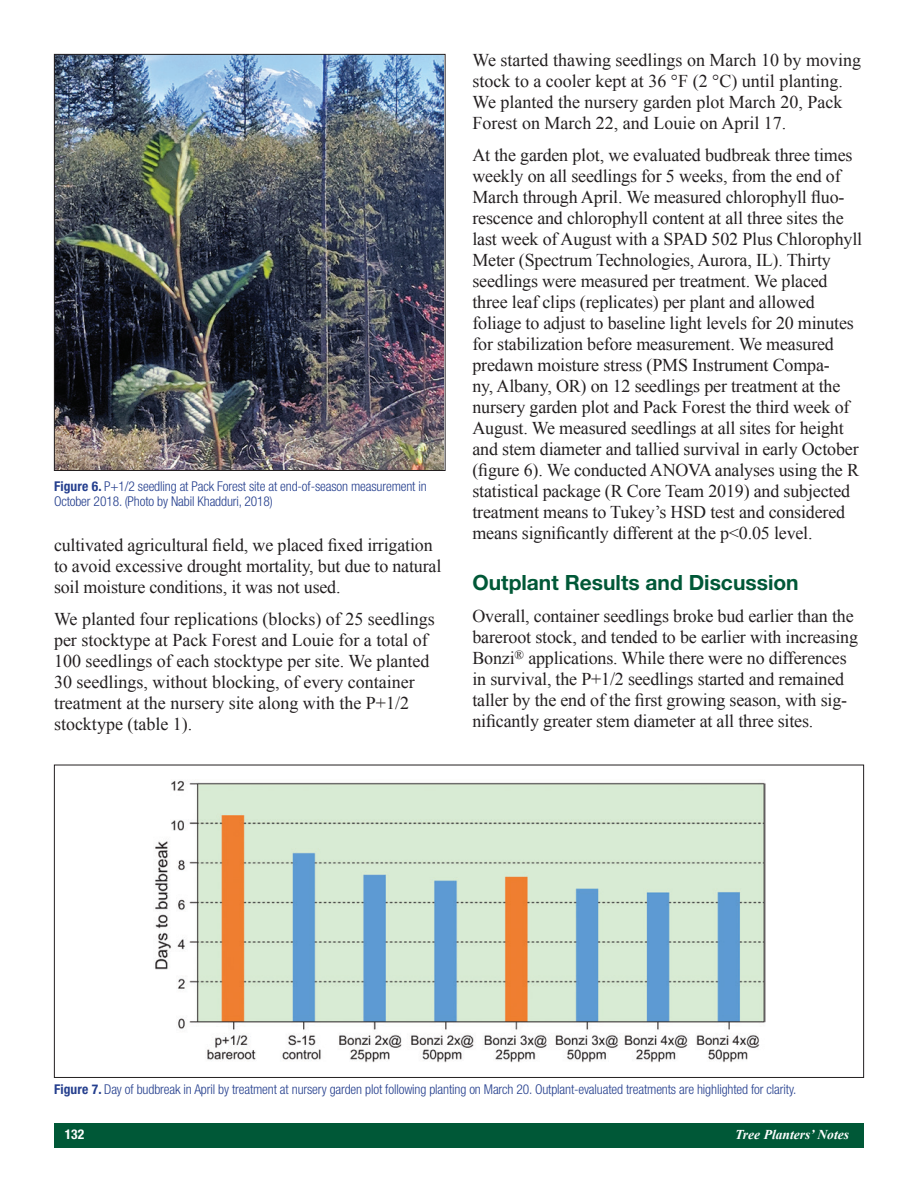
<style>
.page{position:relative;width:918px;height:1188px;background:#fff}
.page>*{position:absolute;margin:0;border:0;box-sizing:border-box;transform-origin:0 0}
.Body_Head_1{font:700 21px "Helvetica Neue LT Std";color:#005837}
.t1{font:18px/21px "Times New Roman";letter-spacing:-.01em;color:#231f20}
.Captions{font:300 condensed 13.5px/15px "Helvetica Neue LT Std";letter-spacing:-.01em;color:#253f8e}
.t2{font:italic 700 13.5px "Times New Roman";color:#fff}
.t3{font:700 condensed 13.5px "Helvetica Neue LT Std";color:#fff}
.s1{font-weight:700}
</style>
<div class="page">
<div style="left:54px;top:1123px;width:810px;height:25px;background:#005837"></div>
<img style="left:56px;top:56px;width:388px;height:413px">
<img style="left:155px;top:780px;width:610px;height:283px">
<p class="Captions" style="left:54px;top:479px;width:374px"><span class="s1">Figure 6.</span> P+1/2 seedling at Pack Forest site at end-of-season measurement in<br>October 2018. (Photo by Nabil Khadduri, 2018)</p>
<p class="t1" style="left:54px;top:534px;width:389px">cultivated agricultural field, we placed fixed irrigation to avoid excessive drought mortality, but due to natural soil moisture conditions, it was not used.</p>
<p class="t1" style="left:54px;top:608px;width:382px">We planted four replications (blocks) of 25 seedlings per stocktype at Pack Forest and Louie for a total of 100 seedlings of each stocktype per site. We planted 30 seedlings, without blocking, of every container treatment at the nursery site along with the P+1/2 stocktype (table 1).</p>
<p class="t1" style="left:472px;top:50px;width:390px">We started thawing seedlings on March 10 by moving stock to a cooler kept at 36 °F (2 °C) until planting.<br>We planted the nursery garden plot March 20, Pack Forest on March 22, and Louie on April 17.</p>
<p class="t1" style="left:472px;top:144px;width:391px">At the garden plot, we evaluated budbreak three times weekly on all seedlings for 5 weeks, from the end of March through April. We measured chlorophyll fluo&shy;rescence and chlorophyll content at all three sites the last week of August with a SPAD 502 Plus Chlorophyll Meter (Spectrum Technologies, Aurora, IL). Thirty seedlings were measured per treatment. We placed three leaf clips (replicates) per plant and allowed foliage to adjust to baseline light levels for 20 minutes for stabilization before measurement. We measured predawn moisture stress (PMS Instrument Compa-<br>ny, Albany, OR) on 12 seedlings per treatment at the nursery garden plot and Pack Forest the third week of August. We measured seedlings at all sites for height and stem diameter and tallied survival in early October (figure 6). We conducted ANOVA analyses using the R statistical package (R Core Team 2019) and subjected treatment means to Tukey’s HSD test and considered means significantly different at the p&lt;0.05 level.</p>
<p class="Body_Head_1" style="left:472px;top:570px;width:328px">Outplant Results and Discussion</p>
<p class="t1" style="left:472px;top:605px;width:387px">Overall, container seedlings broke bud earlier than the bareroot stock, and tended to be earlier with increasing Bonzi<sup>®</sup> applications. While there were no differences in survival, the P+1/2 seedlings started and remained taller by the end of the first growing season, with sig&shy;nificantly greater stem diameter at all three sites.</p>
<p class="Captions" style="left:54px;top:1082px;width:744px"><span class="s1">Figure 7.</span> Day of budbreak in April by treatment at nursery garden plot following planting on March 20. Outplant-evaluated treatments are highlighted for clarity.</p>
<p class="t3" style="left:65px;top:1126px;width:21px">132</p>
<p class="t2" style="left:735px;top:1125px;width:115px">Tree Planters’ Notes</p>
</div>
